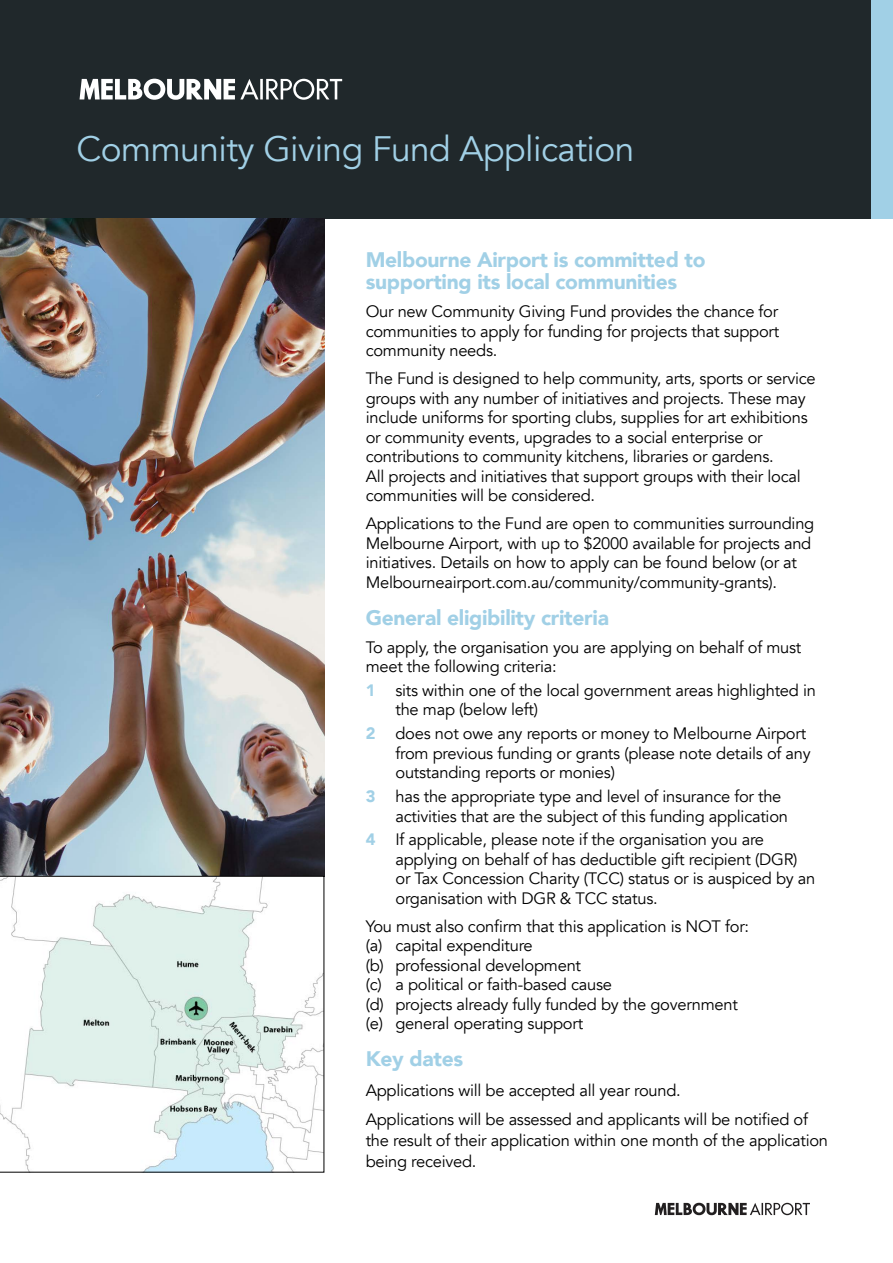
<style>
.page{position:relative;width:893px;height:1263px;background:#fff}
.page>*{position:absolute;margin:0;border:0;box-sizing:border-box;transform-origin:0 0}
.t1{font:35.25px "Avenir";letter-spacing:-.015em;color:#a1d0e6}
.t2{font:900 21px/22.5px "Avenir";letter-spacing:-.015em;color:#a1d0e6}
.t3{font:16.5px/19.5px "Avenir";letter-spacing:-.015em;color:#000}
.s1{font-weight:900;color:#a1d0e6}
</style>
<div class="page">
<div style="left:0;top:0;width:893px;height:218px;background:#20282b"></div>
<svg style="left:80px;top:79px;width:262px;height:21px"></svg>
<div style="left:872px;top:0;width:21px;height:218px;background:#a1d0e6"></div>
<svg style="left:655px;top:1203px;width:155px;height:12px"></svg>
<img style="left:0;top:218px;width:324px;height:658px">
<svg style="left:0;top:876px;width:324px;height:296px"></svg>
<h1 class="t1" style="left:77px;top:128px;width:559px">Community Giving Fund Application</h1>
<p class="t2" style="left:366px;top:248px;width:341px">Melbourne Airport is committed to supporting its local communities</p>
<p class="t3" style="left:366px;top:302px;width:415px;text-align:justify">Our new Community Giving Fund provides the chance for communities to apply for funding for projects that support community needs.</p>
<p class="t3" style="left:366px;top:369px;width:452px">The Fund is designed to help community, arts, sports or service groups with any number of initiatives and projects. These may include uniforms for sporting clubs, supplies for art exhibitions or community events, upgrades to a social enterprise or contributions to community kitchens, libraries or gardens.<br>All projects and initiatives that support groups with their local communities will be considered.</p>
<p class="t3" style="left:366px;top:514px;width:450px">Applications to the Fund are open to communities surrounding Melbourne Airport, with up to $2000 available for projects and initiatives. Details on how to apply can be found below (or at Melbourneairport.com.au/community/community-grants).</p>
<p class="t2" style="left:366px;top:606px;width:245px">General eligibility criteria</p>
<p class="t3" style="left:366px;top:638px;width:437px">To apply, the organisation you are applying on behalf of must meet the following criteria:</p>
<p class="t3" style="left:395px;top:681px;width:422px;text-indent:-30px"><span class="s1">1</span> sits within one of the local government areas highlighted in the map (below left)</p>
<p class="t3" style="left:395px;top:724px;width:417px;text-indent:-30px"><span class="s1">2</span> does not owe any reports or money to Melbourne Airport from previous funding or grants (please note details of any outstanding reports or monies)</p>
<p class="t3" style="left:395px;top:787px;width:394px;text-indent:-30px"><span class="s1">3</span> has the appropriate type and level of insurance for the activities that are the subject of this funding application</p>
<p class="t3" style="left:395px;top:830px;width:421px;text-indent:-30px"><span class="s1">4</span> If applicable, please note if the organisation you are applying on behalf of has deductible gift recipient (DGR) or Tax Concession Charity (TCC) status or is auspiced by an organisation with DGR &amp; TCC status.</p>
<p class="t3" style="left:366px;top:917px;width:385px">You must also confirm that this application is NOT for: (a) capital expenditure<br>(b) professional development<br>(c) a political or faith-based cause<br>(d) projects already fully funded by the government (e) general operating support</p>
<p class="t2" style="left:366px;top:1047px;width:99px">Key dates</p>
<p class="t3" style="left:366px;top:1075px;width:444px;line-height:29.5px">Applications will be accepted all year round.<br>Applications will be assessed and applicants will be notified of</p>
<p class="t3" style="left:366px;top:1130px;width:464px;line-height:21px">the result of their application within one month of the application being received.</p>
</div>
